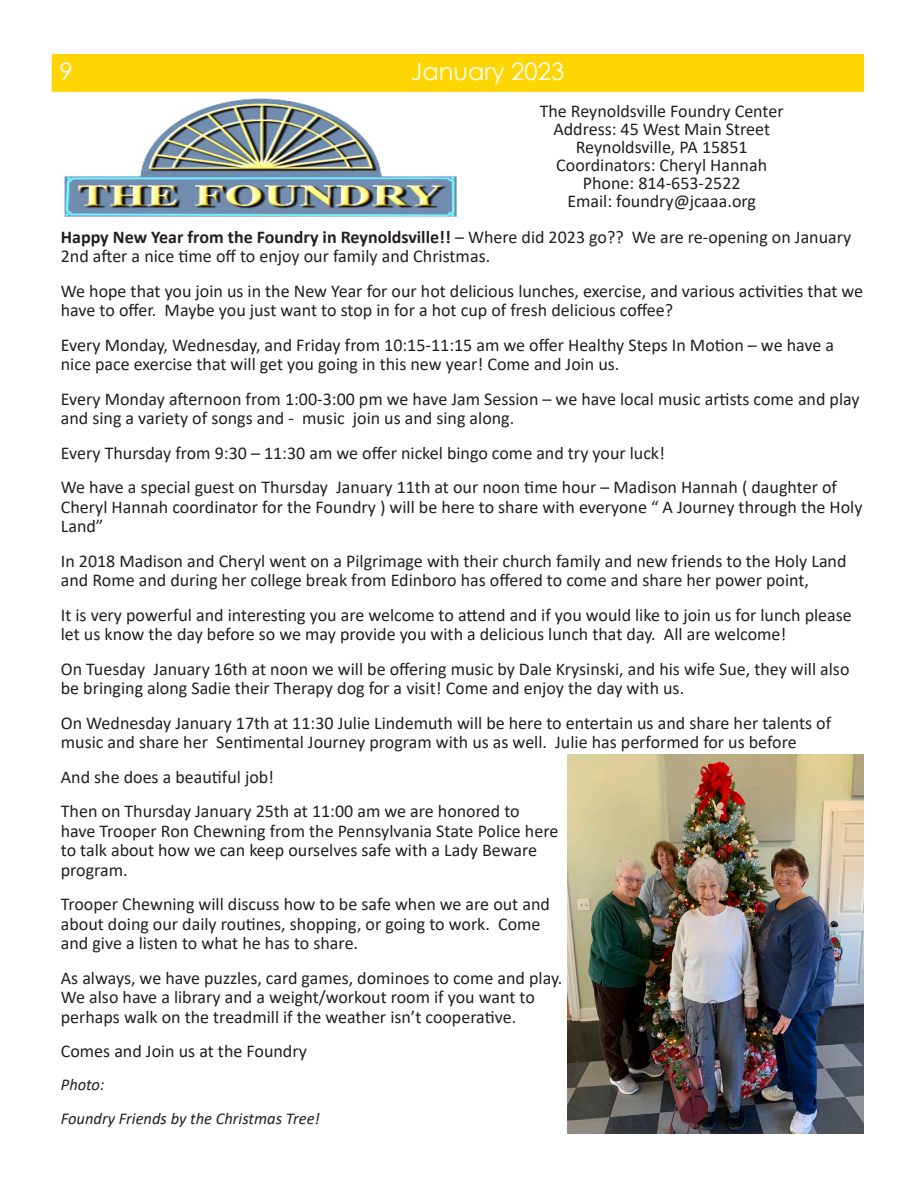
<style>
.page{position:relative;width:918px;height:1188px;background:#fff}
.page>*{position:absolute;margin:0;border:0;box-sizing:border-box;transform-origin:0 0}
.t1{font:24px "Century Gothic";color:#fff}
.t2{font:18px/19.5px "Calibri";color:#231f20}
.t3{font:italic 16.5px "Calibri";color:#231f20}
.s1{font-weight:700}
</style>
<div class="page">
<div style="left:52px;top:54px;width:812px;height:38px;background:#ffd502"></div>
<img style="left:64px;top:98px;width:394px;height:119px">
<img style="left:568px;top:754px;width:295px;height:380px">
<p class="t1" style="left:60px;top:54px;width:15px">9</p>
<p class="t1" style="left:411px;top:54px;width:155px">January 2023</p>
<p class="t2" style="left:540px;top:101px;width:245px">The Reynoldsville Foundry Center</p>
<p class="t2" style="left:553px;top:119px;width:218px">Address: 45 West Main Street</p>
<p class="t2" style="left:576px;top:137px;width:173px">Reynoldsville, PA 15851</p>
<p class="t2" style="left:556px;top:155px;width:212px">Coordinators: Cheryl Hannah</p>
<p class="t2" style="left:583px;top:173px;width:159px">Phone: 814-653-2522</p>
<p class="t2" style="left:567px;top:191px;width:190px">Email: foundry@jcaaa.org</p>
<p class="t2" style="left:61px;top:226px;width:792px"><span class="s1">Happy New Year from the Foundry in Reynoldsville!!</span> – Where did 2023 go?? We are re-opening on January<br>2nd after a nice time off to enjoy our family and Christmas.</p>
<p class="t2" style="left:61px;top:280px;width:804px">We hope that you join us in the New Year for our hot delicious lunches, exercise, and various activities that we have to offer. Maybe you just want to stop in for a hot cup of fresh delicious coffee?</p>
<p class="t2" style="left:61px;top:334px;width:775px">Every Monday, Wednesday, and Friday from 10:15-11:15 am we offer Healthy Steps In Motion – we have a nice pace exercise that will get you going in this new year! Come and Join us.</p>
<p class="t2" style="left:61px;top:388px;width:800px">Every Monday afternoon from 1:00-3:00 pm we have Jam Session – we have local music artists come and play and sing a variety of songs and - music join us and sing along.</p>
<p class="t2" style="left:61px;top:442px;width:606px">Every Thursday from 9:30 – 11:30 am we offer nickel bingo come and try your luck!</p>
<p class="t2" style="left:61px;top:477px;width:803px">We have a special guest on Thursday January 11th at our noon time hour – Madison Hannah ( daughter of<br>Cheryl Hannah coordinator for the Foundry ) will be here to share with everyone “ A Journey through the Holy<br>Land”</p>
<p class="t2" style="left:61px;top:550px;width:787px">In 2018 Madison and Cheryl went on a Pilgrimage with their church family and new friends to the Holy Land and Rome and during her college break from Edinboro has offered to come and share her power point,</p>
<p class="t2" style="left:61px;top:604px;width:792px">It is very powerful and interesting you are welcome to attend and if you would like to join us for lunch please let us know the day before so we may provide you with a delicious lunch that day. All are welcome!</p>
<p class="t2" style="left:61px;top:658px;width:790px">On Tuesday January 16th at noon we will be offering music by Dale Krysinski, and his wife Sue, they will also be bringing along Sadie their Therapy dog for a visit! Come and enjoy the day with us.</p>
<p class="t2" style="left:61px;top:712px;width:772px">On Wednesday January 17th at 11:30 Julie Lindemuth will be here to entertain us and share her talents of music and share her Sentimental Journey program with us as well. Julie has performed for us before</p>
<p class="t2" style="left:61px;top:766px;width:215px">And she does a beautiful job!</p>
<p class="t2" style="left:61px;top:801px;width:499px">Then on Thursday January 25th at 11:00 am we are honored to have Trooper Ron Chewning from the Pennsylvania State Police here to talk about how we can keep ourselves safe with a Lady Beware program.</p>
<p class="t2" style="left:61px;top:894px;width:491px">Trooper Chewning will discuss how to be safe when we are out and about doing our daily routines, shopping, or going to work. Come and give a listen to what he has to share.</p>
<p class="t2" style="left:61px;top:967px;width:503px">As always, we have puzzles, card games, dominoes to come and play.<br>We also have a library and a weight/workout room if you want to perhaps walk on the treadmill if the weather isn’t cooperative.</p>
<p class="t2" style="left:61px;top:1041px;width:248px">Comes and Join us at the Foundry</p>
<p class="t3" style="left:61px;top:1073px;width:45px">Photo:</p>
<p class="t3" style="left:61px;top:1107px;width:261px">Foundry Friends by the Christmas Tree!</p>
</div>
